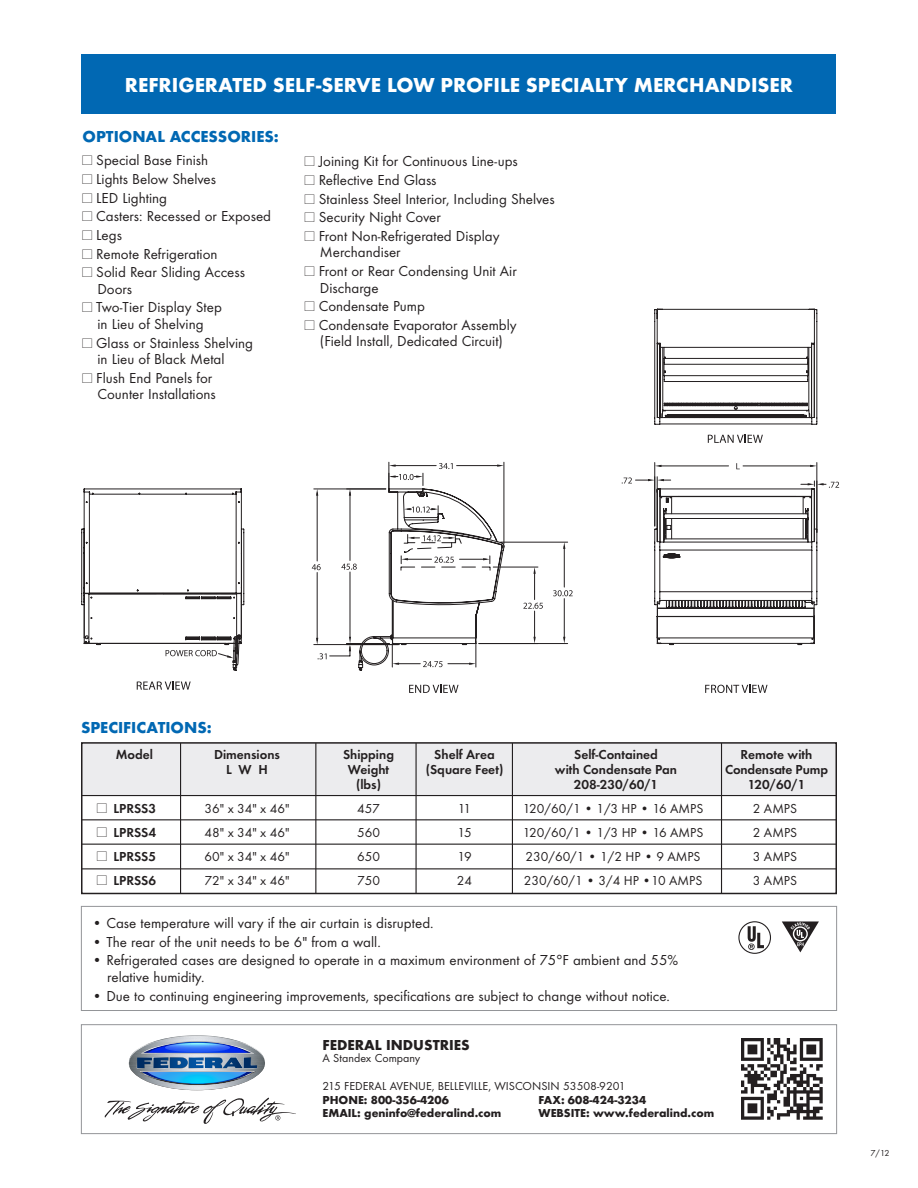
<style>
.page{position:relative;width:918px;height:1188px;background:#fff}
.page>*{position:absolute;margin:0;border:0;box-sizing:border-box;transform-origin:0 0}
.Back_Page_Title{font:700 21px "Futura T";color:#fff}
.Optional_Accessories{font:700 16.5px "Futura T";color:#0168b3}
.Product_points{font:15px/16.5px "Futura T";color:#231f20}
.t1{font:700 15px "Futura T";color:#231f20}
.Specs_Table_Copy{font:13.5px "Futura T";color:#231f20}
.Specs_Top_Row{font:600 13.5px "Futura T";color:#231f20}
.Specs_Table_Copy-2{font:600 13.5px "Futura T";color:#231f20}
.t2{font:700 12px "Futura T";color:#231f20}
.t3{font:12px "Futura T";color:#231f20}
.t4{font:9px "Futura T";color:#231f20}
.s1{font-family:"Carta";font-size:12px}
.s2{font-family:"Carta";font-weight:400;font-size:12px}
</style>
<div class="page">
<div style="left:864px;top:122px;width:27px;height:26px;border:1px solid #fff;border-radius:50%"></div>
<div style="left:864px;top:580px;width:27px;height:28px;border:1px solid #fff;border-radius:50%"></div>
<div style="left:864px;top:1040px;width:27px;height:26px;border:1px solid #fff;border-radius:50%"></div>
<svg style="left:311px;top:541px;width:262px;height:103px"></svg>
<svg style="left:312px;top:462px;width:193px;height:209px"></svg>
<svg style="left:409px;top:685px;width:50px;height:8px"></svg>
<svg style="left:705px;top:685px;width:63px;height:8px"></svg>
<svg style="left:81px;top:488px;width:164px;height:202px"></svg>
<svg style="left:622px;top:309px;width:217px;height:336px"></svg>
<hr style="left:81px;top:819px;width:755px;height:1px;background:#231f20">
<hr style="left:81px;top:844px;width:755px;height:1px;background:#231f20">
<hr style="left:81px;top:868px;width:755px;height:1px;background:#231f20">
<div style="left:82px;top:743px;width:754px;height:53px;background:#ececee"></div>
<div style="left:82px;top:55px;width:754px;height:59px;background:#0168b3"></div>
<div style="left:81px;top:906px;width:756px;height:105px;border:1px solid #939598"></div>
<hr style="left:180px;top:743px;width:1px;height:150px;background:#231f20">
<hr style="left:315px;top:743px;width:1px;height:150px;background:#231f20">
<hr style="left:416px;top:743px;width:1px;height:150px;background:#231f20">
<hr style="left:512px;top:743px;width:1px;height:150px;background:#231f20">
<hr style="left:721px;top:743px;width:1px;height:150px;background:#231f20">
<div style="left:81px;top:1024px;width:756px;height:110px;border:1px solid #939598"></div>
<svg style="left:105px;top:1098px;width:191px;height:26px"></svg>
<img style="left:129px;top:1035px;width:136px;height:55px">
<svg style="left:739px;top:922px;width:31px;height:31px"></svg>
<div style="left:738px;top:921px;width:33px;height:33px;border:1px solid #231f20;border-radius:50%"></div>
<svg style="left:748px;top:926px;width:16px;height:24px"></svg>
<svg style="left:782px;top:921px;width:37px;height:31px"></svg>
<img style="left:741px;top:1039px;width:81px;height:81px">
<div style="left:81px;top:742px;width:756px;height:152px;border:2px solid #231f20"></div>
<hr style="left:81px;top:795px;width:755px;height:1px;background:#231f20">
<p class="Back_Page_Title" style="left:125px;top:73px;width:670px">REFRIGERATED SELF-SERVE LOW PROFILE SPECIALTY MERCHANDISER</p>
<p class="Optional_Accessories" style="left:83px;top:127px;width:198px">OPTIONAL ACCESSORIES:</p>
<p class="Product_points" style="left:83px;top:152px;width:127px"><span class="s1">l</span> Special Base Finish</p>
<p class="Product_points" style="left:83px;top:171px;width:135px"><span class="s1">l</span> Lights Below Shelves</p>
<p class="Product_points" style="left:83px;top:189px;width:86px"><span class="s1">l</span> LED Lighting</p>
<p class="Product_points" style="left:83px;top:208px;width:190px"><span class="s1">l</span> Casters: Recessed or Exposed</p>
<p class="Product_points" style="left:83px;top:227px;width:41px"><span class="s1">l</span> Legs</p>
<p class="Product_points" style="left:83px;top:245px;width:137px"><span class="s1">l</span> Remote Refrigeration</p>
<p class="Product_points" style="left:97px;top:264px;width:149px;text-indent:-15px"><span class="s1">l</span> Solid Rear Sliding Access<br>Doors</p>
<p class="Product_points" style="left:83px;top:299px;width:141px;text-align:center"><span class="s1">l</span> Two-Tier Display Step in Lieu of Shelving</p>
<p class="Product_points" style="left:97px;top:334px;width:157px;text-indent:-15px"><span class="s1">l</span> Glass or Stainless Shelving in Lieu of Black Metal</p>
<p class="Product_points" style="left:83px;top:369px;width:135px;text-align:right"><span class="s1">l</span> Flush End Panels for<br>Counter Installations</p>
<p class="Product_points" style="left:305px;top:153px;width:214px"><span class="s1">l</span> Joining Kit for Continuous Line-ups</p>
<p class="Product_points" style="left:305px;top:172px;width:133px"><span class="s1">l</span> Reflective End Glass</p>
<p class="Product_points" style="left:305px;top:190px;width:251px"><span class="s1">l</span> Stainless Steel Interior, Including Shelves</p>
<p class="Product_points" style="left:305px;top:209px;width:137px"><span class="s1">l</span> Security Night Cover</p>
<p class="Product_points" style="left:320px;top:228px;width:181px;text-indent:-15px"><span class="s1">l</span> Front Non-Refrigerated Display<br>Merchandiser</p>
<p class="Product_points" style="left:320px;top:263px;width:198px;text-indent:-15px"><span class="s1">l</span> Front or Rear Condensing Unit Air<br>Discharge</p>
<p class="Product_points" style="left:305px;top:298px;width:122px"><span class="s1">l</span> Condensate Pump</p>
<p class="Product_points" style="left:305px;top:317px;width:213px;text-align:center"><span class="s1">l</span> Condensate Evaporator Assembly (Field Install, Dedicated Circuit)</p>
<p class="Optional_Accessories" style="left:81px;top:717px;width:132px">SPECIFICATIONS:</p>
<p class="Specs_Top_Row" style="left:116px;top:747px;width:39px">Model</p>
<p class="Specs_Top_Row" style="left:214px;top:747px;width:67px">Dimensions</p>
<p class="Specs_Top_Row" style="left:343px;top:747px;width:52px">Shipping</p>
<p class="Specs_Top_Row" style="left:434px;top:747px;width:62px">Shelf Area</p>
<p class="Specs_Top_Row" style="left:574px;top:747px;width:85px">Self-Contained</p>
<p class="Specs_Top_Row" style="left:741px;top:747px;width:73px">Remote with</p>
<p class="Specs_Top_Row" style="left:226px;top:762px;width:43px">L W H</p>
<p class="Specs_Top_Row" style="left:348px;top:762px;width:43px">Weight</p>
<p class="Specs_Top_Row" style="left:426px;top:762px;width:79px">(Square Feet)</p>
<p class="Specs_Top_Row" style="left:555px;top:762px;width:124px">with Condensate Pan</p>
<p class="Specs_Top_Row" style="left:725px;top:762px;width:105px">Condensate Pump</p>
<p class="Specs_Top_Row" style="left:356px;top:777px;width:26px">(lbs)</p>
<p class="Specs_Top_Row" style="left:574px;top:777px;width:86px">208-230/60/1</p>
<p class="Specs_Top_Row" style="left:748px;top:777px;width:59px">120/60/1</p>
<p class="Specs_Table_Copy-2" style="left:97px;top:801px;width:61px"><span class="s2">l</span> LPRSS3</p>
<p class="Specs_Table_Copy" style="left:205px;top:801px;width:86px">36" x 34" x 46"</p>
<p class="Specs_Table_Copy" style="left:357px;top:801px;width:24px">457</p>
<p class="Specs_Table_Copy" style="left:458px;top:801px;width:15px">11</p>
<p class="Specs_Table_Copy" style="left:523px;top:801px;width:182px">120/60/1 • 1/3 HP • 16 AMPS</p>
<p class="Specs_Table_Copy" style="left:753px;top:801px;width:46px">2 AMPS</p>
<p class="Specs_Table_Copy-2" style="left:97px;top:825px;width:61px"><span class="s2">l</span> LPRSS4</p>
<p class="Specs_Table_Copy" style="left:205px;top:825px;width:86px">48" x 34" x 46"</p>
<p class="Specs_Table_Copy" style="left:357px;top:825px;width:24px">560</p>
<p class="Specs_Table_Copy" style="left:457px;top:825px;width:16px">15</p>
<p class="Specs_Table_Copy" style="left:523px;top:825px;width:182px">120/60/1 • 1/3 HP • 16 AMPS</p>
<p class="Specs_Table_Copy" style="left:753px;top:825px;width:46px">2 AMPS</p>
<p class="Specs_Table_Copy-2" style="left:97px;top:849px;width:61px"><span class="s2">l</span> LPRSS5</p>
<p class="Specs_Table_Copy" style="left:205px;top:849px;width:86px">60" x 34" x 46"</p>
<p class="Specs_Table_Copy" style="left:357px;top:849px;width:24px">650</p>
<p class="Specs_Table_Copy" style="left:457px;top:849px;width:16px">19</p>
<p class="Specs_Table_Copy" style="left:526px;top:849px;width:177px">230/60/1 • 1/2 HP • 9 AMPS</p>
<p class="Specs_Table_Copy" style="left:753px;top:849px;width:46px">3 AMPS</p>
<p class="Specs_Table_Copy-2" style="left:97px;top:873px;width:61px"><span class="s2">l</span> LPRSS6</p>
<p class="Specs_Table_Copy" style="left:205px;top:873px;width:86px">72" x 34" x 46"</p>
<p class="Specs_Table_Copy" style="left:357px;top:873px;width:24px">750</p>
<p class="Specs_Table_Copy" style="left:457px;top:873px;width:17px">24</p>
<p class="Specs_Table_Copy" style="left:524px;top:873px;width:180px">230/60/1 • 3/4 HP •10 AMPS</p>
<p class="Specs_Table_Copy" style="left:753px;top:873px;width:46px">3 AMPS</p>
<p class="Product_points" style="left:92px;top:915px;width:343px">• Case temperature will vary if the air curtain is disrupted.</p>
<p class="Product_points" style="left:92px;top:933px;width:290px">• The rear of the unit needs to be 6" from a wall.</p>
<p class="Product_points" style="left:107px;top:952px;width:573px;text-indent:-15px">• Refrigerated cases are designed to operate in a maximum environment of 75°F ambient and 55% relative humidity.</p>
<p class="Product_points" style="left:92px;top:987px;width:579px">• Due to continuing engineering improvements, specifications are subject to change without notice.</p>
<p class="t1" style="left:322px;top:1036px;width:149px">FEDERAL INDUSTRIES</p>
<p class="t3" style="left:322px;top:1051px;width:99px">A Standex Company</p>
<p class="t3" style="left:322px;top:1079px;width:305px">215 FEDERAL AVENUE, BELLEVILLE, WISCONSIN 53508-9201</p>
<p class="t2" style="left:322px;top:1092px;width:128px">PHONE: 800‑356‑4206</p>
<p class="t2" style="left:538px;top:1092px;width:109px">FAX: 608-424-3234</p>
<p class="t2" style="left:322px;top:1106px;width:180px">EMAIL: geninfo@federalind.com</p>
<p class="t2" style="left:538px;top:1106px;width:177px">WEBSITE: www.federalind.com</p>
<p class="t4" style="left:871px;top:1148px;width:20px">7/12</p>
</div>
